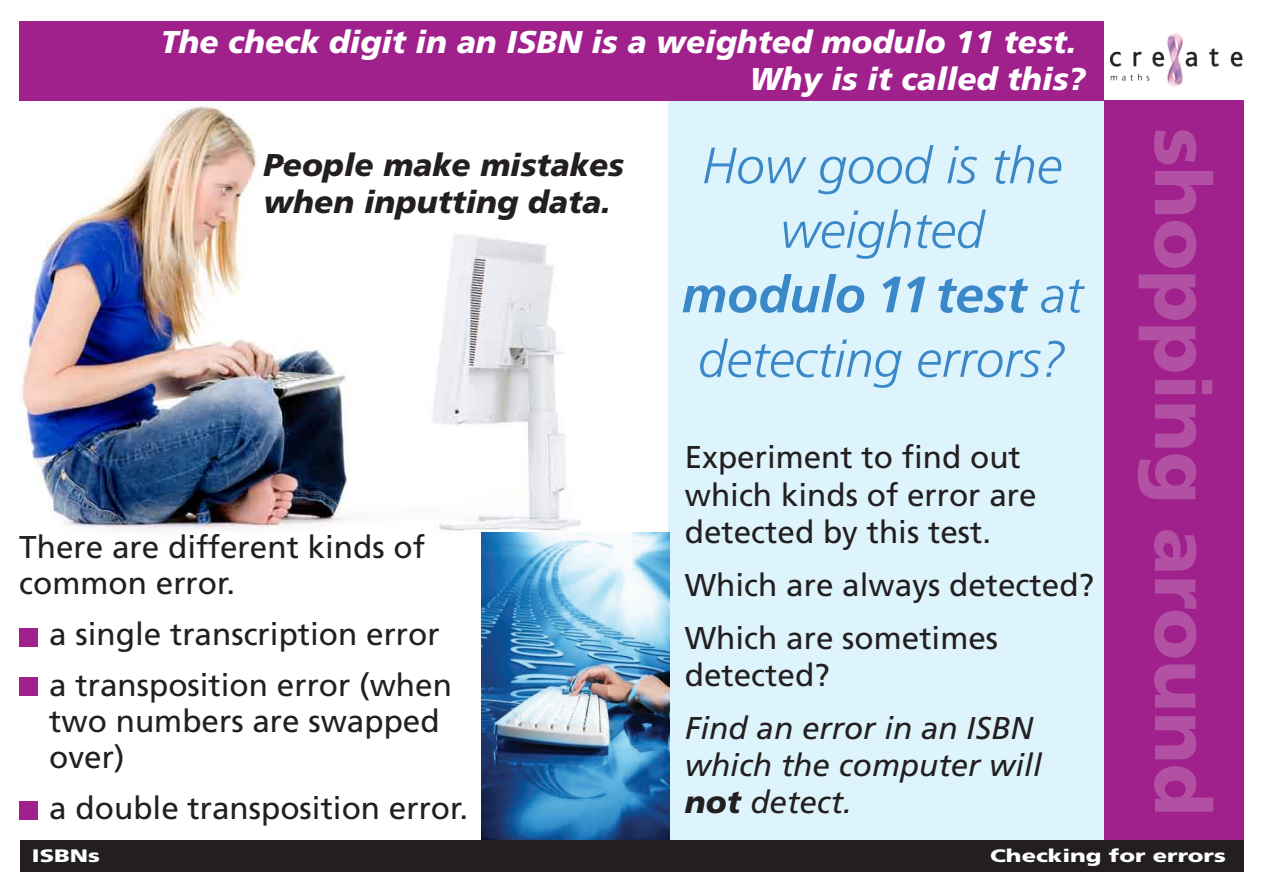
<style>
.page{position:relative;width:1263px;height:893px;background:#fff}
.page>*{position:absolute;margin:0;border:0;box-sizing:border-box;transform-origin:0 0}
.t1{font:900 77.7px "Frutiger";color:rgb(212 173 208/.35)}
.t2{font:italic 300 51px/64.5px "Frutiger";color:#3b88c8;text-align:center}
.t3{font:31.5px/36px "Frutiger";color:#231f20}
.t4{font:italic 900 31.5px/37.5px "Frutiger";color:#fff}
.t5{font:italic 31.5px/37.5px "Frutiger";color:#231f20}
.t6{font:italic 900 31.5px/37.5px "Frutiger";color:#231f20}
.t7{font:900 18px "Frutiger";color:#fff;scale:1.31 1}
.s1{font-weight:700}
.s2{font-weight:900}
</style>
<div class="page">
<div style="left:668px;top:100px;width:442px;height:742px;background:#def4fc"></div>
<img style="left:21px;top:106px;width:628px;height:427px">
<img style="left:481px;top:533px;width:189px;height:308px">
<div style="left:19px;top:21px;width:1085px;height:80px;background:#a0218c"></div>
<div style="left:1104px;top:100px;width:139px;height:772px;background:#a0218c"></div>
<img style="left:1109px;top:33px;width:134px;height:54px">
<div style="left:20px;top:841px;width:1223px;height:31px;background:#231f20"></div>
<div style="left:19px;top:628px;width:19px;height:19px;background:#a0218c"></div>
<div style="left:19px;top:677px;width:19px;height:19px;background:#a0218c"></div>
<div style="left:19px;top:801px;width:19px;height:18px;background:#a0218c"></div>
<p class="t4" style="left:750px;top:23px;width:338px;text-indent:-589px">The check digit in an ISBN is a weighted modulo 11 test.<br>Why is it called this?</p>
<p class="t6" style="left:263px;top:146px;width:362px">People make mistakes when inputting data.</p>
<p class="t3" style="left:19px;top:529px;width:407px">There are different kinds of common error.</p>
<p class="t3" style="left:19px;top:616px;width:422px">• a single transcription error</p>
<p class="t3" style="left:49px;top:667px;width:404px;text-indent:-30px">• a transposition error (when two numbers are swapped over)</p>
<p class="t3" style="left:19px;top:790px;width:450px">• a double transposition error.</p>
<h2 class="t2" style="left:681px;top:134px;width:403px">How good is the weighted<br><span class="s1">modulo 11 test</span> at detecting errors?</h2>
<p class="t3" style="left:685px;top:439px;width:353px;line-height:37.5px">Experiment to find out which kinds of error are detected by this test.</p>
<p class="t3" style="left:685px;top:559px;width:411px;line-height:52.5px">Which are always detected?<br>Which are sometimes</p>
<p class="t3" style="left:685px;top:657px;width:147px">detected?</p>
<p class="t5" style="left:685px;top:709px;width:359px">Find an error in an ISBN which the computer will <span class="s2">not</span> detect.</p>
<h1 class="t1" style="left:1229px;top:128px;width:689px;rotate:90deg">shopping around</h1>
<p class="t7" style="left:32px;top:845px;width:54px">ISBNs</p>
<p class="t7" style="left:990px;top:845px;width:181px">Checking for errors</p>
</div>
